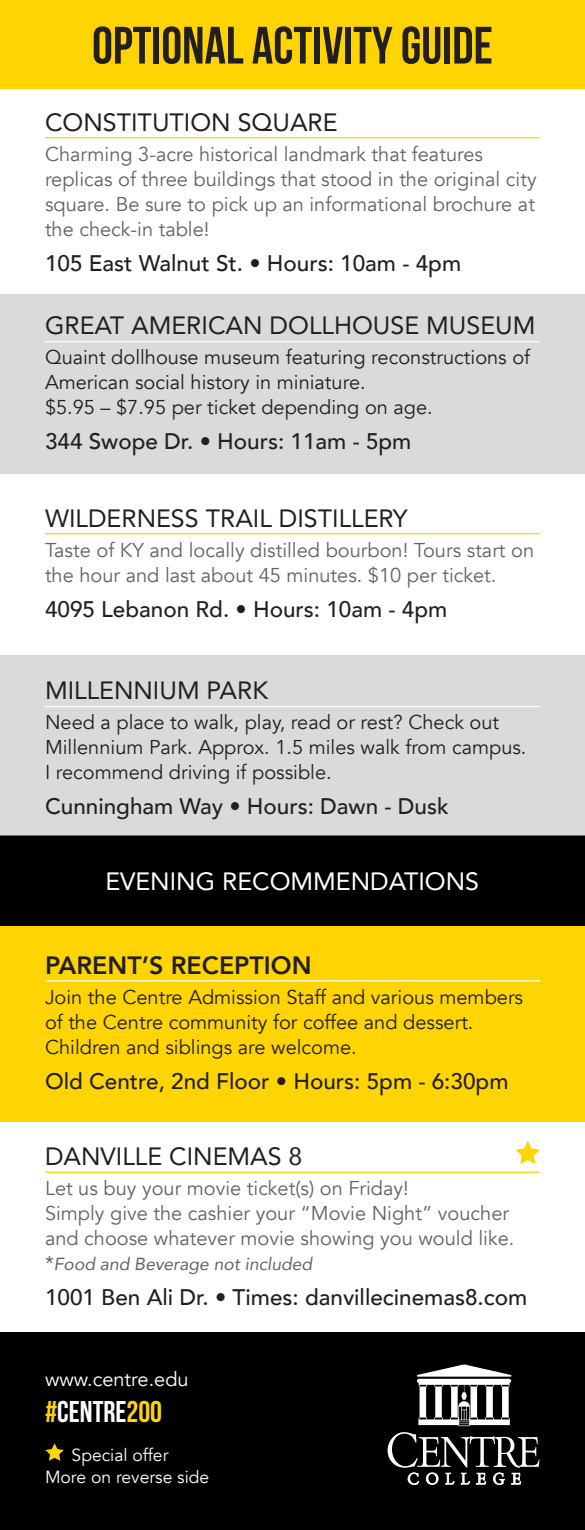
<style>
.page{position:relative;width:585px;height:1530px;background:#fff}
.page>*{position:absolute;margin:0;border:0;box-sizing:border-box;transform-origin:0 0}
.t1{font:700 52.5px "Bebas Neue";color:#231f20}
.t2{font:700 30px "Bebas Neue";color:#fff}
.t3{font:25px "Avenir";color:#231f20}
.t4{font:25px "Avenir";color:#fff}
.t5{font:800 25px "Avenir";color:#231f20}
.t6{font:500 22.5px "Avenir";color:#231f20}
.t7{font:20px/25px "Avenir";color:#636366}
.t8{font:20px/25px "Avenir";color:#231f20}
.t9{font:20px "Avenir";color:#fff}
.t10{font:17.5px "Avenir";color:#fff}
.t11{font:italic 17.5px "Avenir";color:#636366}
.s1{font-style:normal;font-size:20px}
.s2{color:#fed503}
</style>
<div class="page">
<div style="left:0;top:835px;width:585px;height:92px;background:#000001"></div>
<div style="left:0;top:0;width:585px;height:88px;background:#fed503"></div>
<div style="left:0;top:294px;width:585px;height:180px;background:#d9dada"></div>
<div style="left:0;top:655px;width:585px;height:180px;background:#d9dada"></div>
<div style="left:0;top:927px;width:585px;height:195px;background:#fed503"></div>
<div style="left:0;top:1332px;width:585px;height:198px;background:#000001"></div>
<hr style="left:45px;top:137px;width:495px;height:1px;background:#fed503">
<hr style="left:45px;top:533px;width:495px;height:1px;background:#fed503">
<hr style="left:45px;top:1172px;width:495px;height:1px;background:#fed503">
<hr style="left:45px;top:341px;width:495px;height:1px;background:#fff">
<hr style="left:45px;top:706px;width:495px;height:1px;background:#fff">
<hr style="left:45px;top:980px;width:495px;height:1px;background:#fff">
<svg style="left:516px;top:1141px;width:24px;height:23px"></svg>
<svg style="left:45px;top:1443px;width:19px;height:18px"></svg>
<svg style="left:417px;top:1379px;width:94px;height:47px"></svg>
<hr style="left:417px;top:1375px;width:94px;height:2px;background:#fff">
<svg style="left:388px;top:1432px;width:151px;height:55px;background:#343435"></svg>
<p class="t1" style="left:92px;top:17px;width:402px">OPTIONAL ACTIVITY GUIDE</p>
<p class="t3" style="left:45px;top:102px;width:294px">CONSTITUTION SQUARE</p>
<p class="t7" style="left:45px;top:141px;width:493px">Charming 3-acre historical landmark that features replicas of three buildings that stood in the original city square. Be sure to pick up an informational brochure at the check-in table!</p>
<p class="t6" style="left:45px;top:243px;width:418px">105 East Walnut St. • Hours: 10am - 4pm</p>
<p class="t3" style="left:45px;top:305px;width:492px">GREAT AMERICAN DOLLHOUSE MUSEUM</p>
<p class="t8" style="left:45px;top:345px;width:487px">Quaint dollhouse museum featuring reconstructions of<br>American social history in miniature.</p>
<p class="t8" style="left:45px;top:395px;width:389px">$5.95 – $7.95 per ticket depending on age.</p>
<p class="t6" style="left:45px;top:422px;width:368px">344 Swope Dr. • Hours: 11am - 5pm</p>
<p class="t3" style="left:45px;top:498px;width:364px">WILDERNESS TRAIL DISTILLERY</p>
<p class="t7" style="left:45px;top:538px;width:491px">Taste of KY and locally distilled bourbon! Tours start on the hour and last about 45 minutes. $10 per ticket.</p>
<p class="t6" style="left:45px;top:589px;width:404px">4095 Lebanon Rd. • Hours: 10am - 4pm</p>
<p class="t3" style="left:45px;top:671px;width:225px">MILLENNIUM PARK</p>
<p class="t8" style="left:45px;top:710px;width:483px">Need a place to walk, play, read or rest? Check out<br>Millennium Park. Approx. 1.5 miles walk from campus.</p>
<p class="t8" style="left:45px;top:760px;width:288px">I recommend driving if possible.</p>
<p class="t6" style="left:45px;top:787px;width:405px">Cunningham Way • Hours: Dawn - Dusk</p>
<p class="t4" style="left:105px;top:862px;width:375px">EVENING RECOMMENDATIONS</p>
<p class="t5" style="left:45px;top:946px;width:268px">PARENT’S RECEPTION</p>
<p class="t8" style="left:45px;top:985px;width:480px">Join the Centre Admission Staff and various members of the Centre community for coffee and dessert.<br>Children and siblings are welcome.</p>
<p class="t6" style="left:45px;top:1061px;width:465px">Old Centre, 2nd Floor • Hours: 5pm - 6:30pm</p>
<p class="t3" style="left:45px;top:1137px;width:259px">DANVILLE CINEMAS 8</p>
<p class="t7" style="left:45px;top:1176px;width:365px">Let us buy your movie ticket(s) on Friday!</p>
<p class="t7" style="left:45px;top:1201px;width:471px">Simply give the cashier your “Movie Night” voucher and choose whatever movie showing you would like.</p>
<p class="t11" style="left:45px;top:1254px;width:269px"><span class="s1">*</span>Food and Beverage not included</p>
<p class="t6" style="left:45px;top:1278px;width:484px">1001 Ben Ali Dr. • Times: danvillecinemas8.com</p>
<p class="t9" style="left:45px;top:1367px;width:145px">www.centre.edu</p>
<p class="t2" style="left:45px;top:1395px;width:119px"><span class="s2">#</span>CENTRE<span class="s2">200</span></p>
<p class="t10" style="left:72px;top:1444px;width:98px">Special offer</p>
<p class="t10" style="left:45px;top:1466px;width:166px">More on reverse side</p>
</div>
